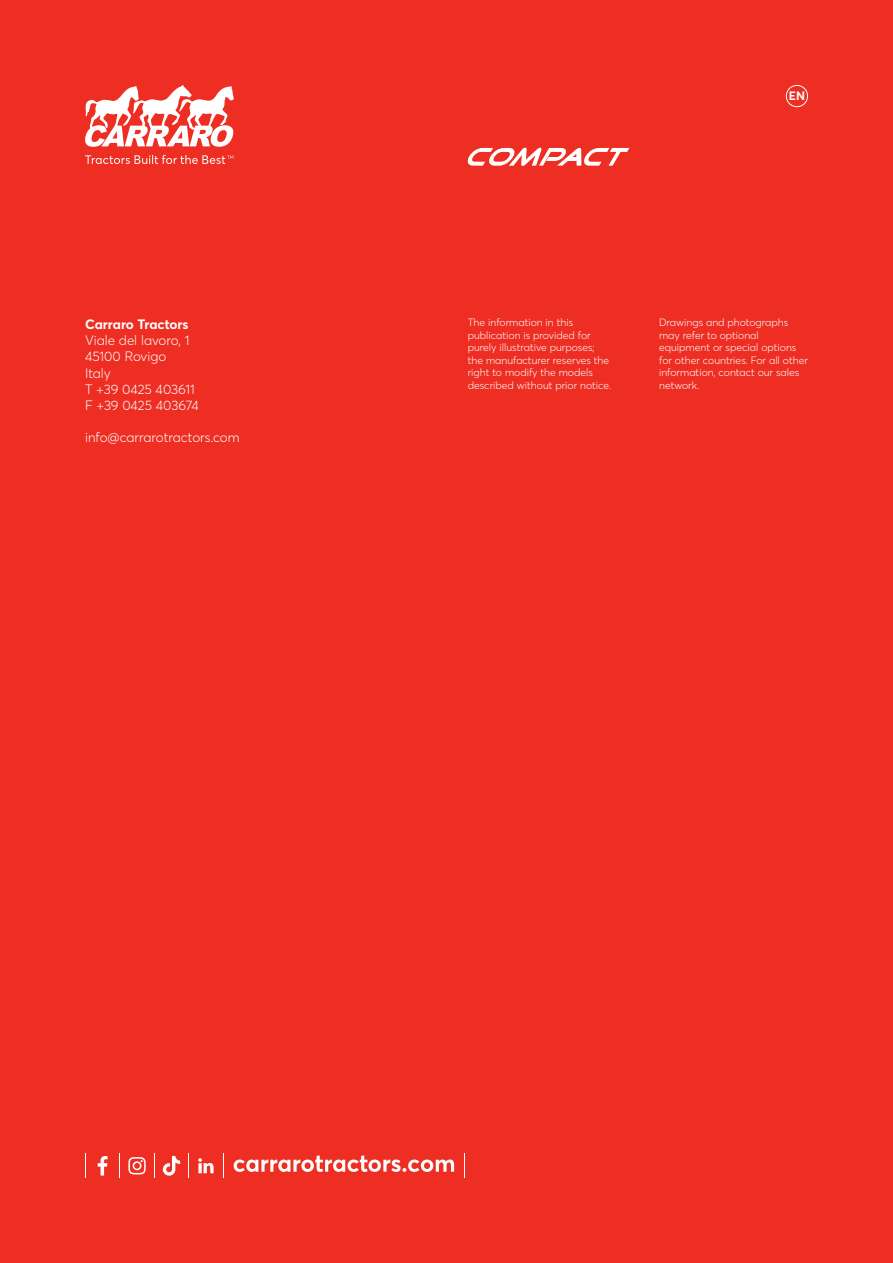
<style>
.page{position:relative;width:893px;height:1263px;background:#ee2e22}
.page>*{position:absolute;margin:0;border:0;box-sizing:border-box;transform-origin:0 0}
.t1{font:300 13.5px/16.2px "Averta PE";color:#fff}
.t2{font:700 13.5px "Averta PE";color:#fff}
.t3{font:700 12px "Averta PE";color:#fff}
.t4{font:300 10.5px/12.6px "Averta PE";color:#fff}
</style>
<div class="page">
<svg style="left:467px;top:148px;width:162px;height:18px"></svg>
<svg style="left:198px;top:1158px;width:16px;height:15px"></svg>
<svg style="left:98px;top:1156px;width:10px;height:19px"></svg>
<svg style="left:85px;top:1153px;width:1px;height:25px"></svg>
<svg style="left:119px;top:1153px;width:1px;height:25px"></svg>
<svg style="left:154px;top:1153px;width:1px;height:25px"></svg>
<svg style="left:223px;top:1153px;width:1px;height:25px"></svg>
<svg style="left:464px;top:1153px;width:1px;height:25px"></svg>
<svg style="left:234px;top:1155px;width:220px;height:17px"></svg>
<svg style="left:128px;top:1157px;width:18px;height:17px"></svg>
<svg style="left:163px;top:1156px;width:17px;height:20px"></svg>
<svg style="left:188px;top:1153px;width:1px;height:25px"></svg>
<svg style="left:85px;top:85px;width:149px;height:62px"></svg>
<svg style="left:85px;top:155px;width:148px;height:9px"></svg>
<div style="left:786px;top:85px;width:22px;height:22px;border:1px solid #fff;border-radius:50%"></div>
<p class="t2" style="left:85px;top:315px;width:105px">Carraro Tractors</p>
<p class="t1" style="left:85px;top:332px;width:115px">Viale del lavoro, 1<br>45100 Rovigo<br>Italy<br>T +39 0425 403611<br>F +39 0425 403674</p>
<p class="t1" style="left:85px;top:429px;width:156px">info@carrarotractors.com</p>
<p class="t3" style="left:789px;top:88px;width:18px">EN</p>
<p class="t4" style="left:468px;top:316px;width:145px">The information in this publication is provided for purely illustrative purposes; the manufacturer reserves the right to modify the models described without prior notice.</p>
<p class="t4" style="left:659px;top:316px;width:150px">Drawings and photographs may refer to optional equipment or special options for other countries. For all other information, contact our sales network.</p>
</div>
